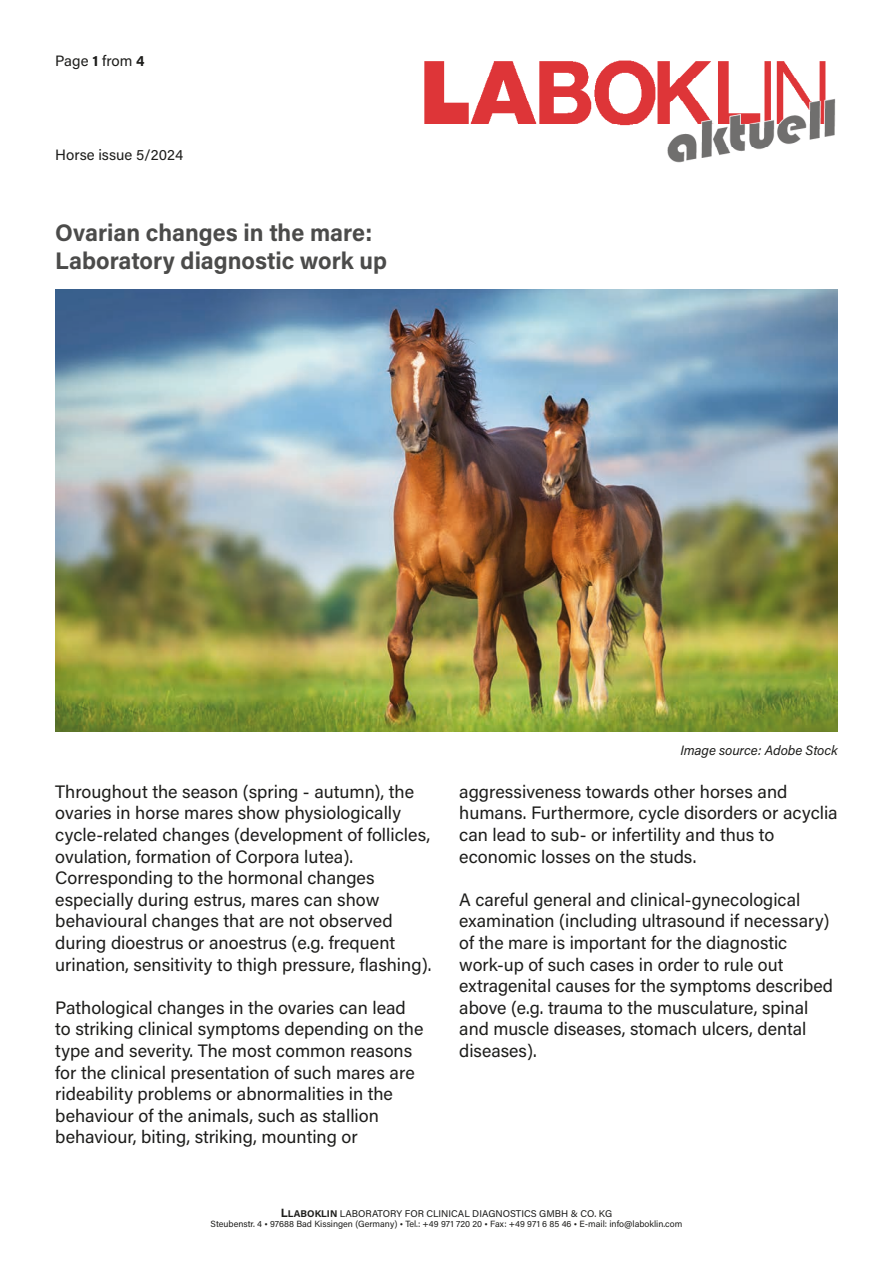
<style>
.page{position:relative;width:893px;height:1263px;background:#fff}
.page>*{position:absolute;margin:0;border:0;box-sizing:border-box;transform-origin:0 0}
.t1{font:700 24px "Acumin Pro";color:#4b4b4a}
.t2{font:18px/21.6px "Acumin Pro";color:#1d1d1b}
.t3{font:15px "Acumin Pro";color:#1d1d1b}
.t4{font:italic 13.5px "Acumin Pro";letter-spacing:-.005em;color:#1d1d1b}
.t5{font:9.75px "Acumin Pro";color:#1d1d1b}
.Fußzeile_Firmendaten{font:9px "Acumin Pro";color:#1d1d1b}
.s1{font-weight:700}
.s2{font-weight:700;font-size:12px}
</style>
<div class="page">
<img style="left:424px;top:60px;width:412px;height:103px">
<img style="left:55px;top:289px;width:783px;height:442px">
<p class="t3" style="left:55px;top:51px;width:91px">Page <span class="s1">1</span> from <span class="s1">4</span></p>
<p class="t3" style="left:55px;top:144px;width:129px">Horse issue 5/2024</p>
<p class="t1" style="left:55px;top:215px;width:319px">Ovarian changes in the mare:</p>
<p class="t1" style="left:55px;top:244px;width:333px">Laboratory diagnostic work up</p>
<p class="t2" style="left:55px;top:780px;width:378px">Throughout the season (spring - autumn), the ovaries in horse mares show physiologically cycle-related changes (development of follicles, ovulation, formation of Corpora lutea).<br>Corresponding to the hormonal changes especially during estrus, mares can show behavioural changes that are not observed during dioestrus or anoestrus (e.g. frequent urination, sensitivity to thigh pressure, flashing).</p>
<p class="t2" style="left:55px;top:996px;width:370px">Pathological changes in the ovaries can lead to striking clinical symptoms depending on the type and severity. The most common reasons for the clinical presentation of such mares are rideability problems or abnormalities in the behaviour of the animals, such as stallion behaviour, biting, striking, mounting or</p>
<p class="t4" style="left:680px;top:741px;width:159px">Image source: Adobe Stock</p>
<p class="t2" style="left:459px;top:780px;width:380px">aggressiveness towards other horses and humans. Furthermore, cycle disorders or acyclia can lead to sub- or infertility and thus to economic losses on the studs.</p>
<p class="t2" style="left:459px;top:888px;width:375px">A careful general and clinical-gynecological examination (including ultrasound if necessary) of the mare is important for the diagnostic work-up of such cases in order to rule out extragenital causes for the symptoms described above (e.g. trauma to the musculature, spinal and muscle diseases, stomach ulcers, dental diseases).</p>
<p class="t5" style="left:281px;top:1206px;width:333px"><span class="s2">L</span><span class="s1">LABOKLIN</span> LABORATORY FOR CLINICAL DIAGNOSTICS GMBH &amp; CO. KG</p>
<p class="Fußzeile_Firmendaten" style="left:211px;top:1218px;width:473px">Steubenstr. 4 • 97688 Bad Kissingen (Germany) • Tel.: +49 971 720 20 • Fax: +49 971 6 85 46 • E-mail: info@laboklin.com</p>
</div>
